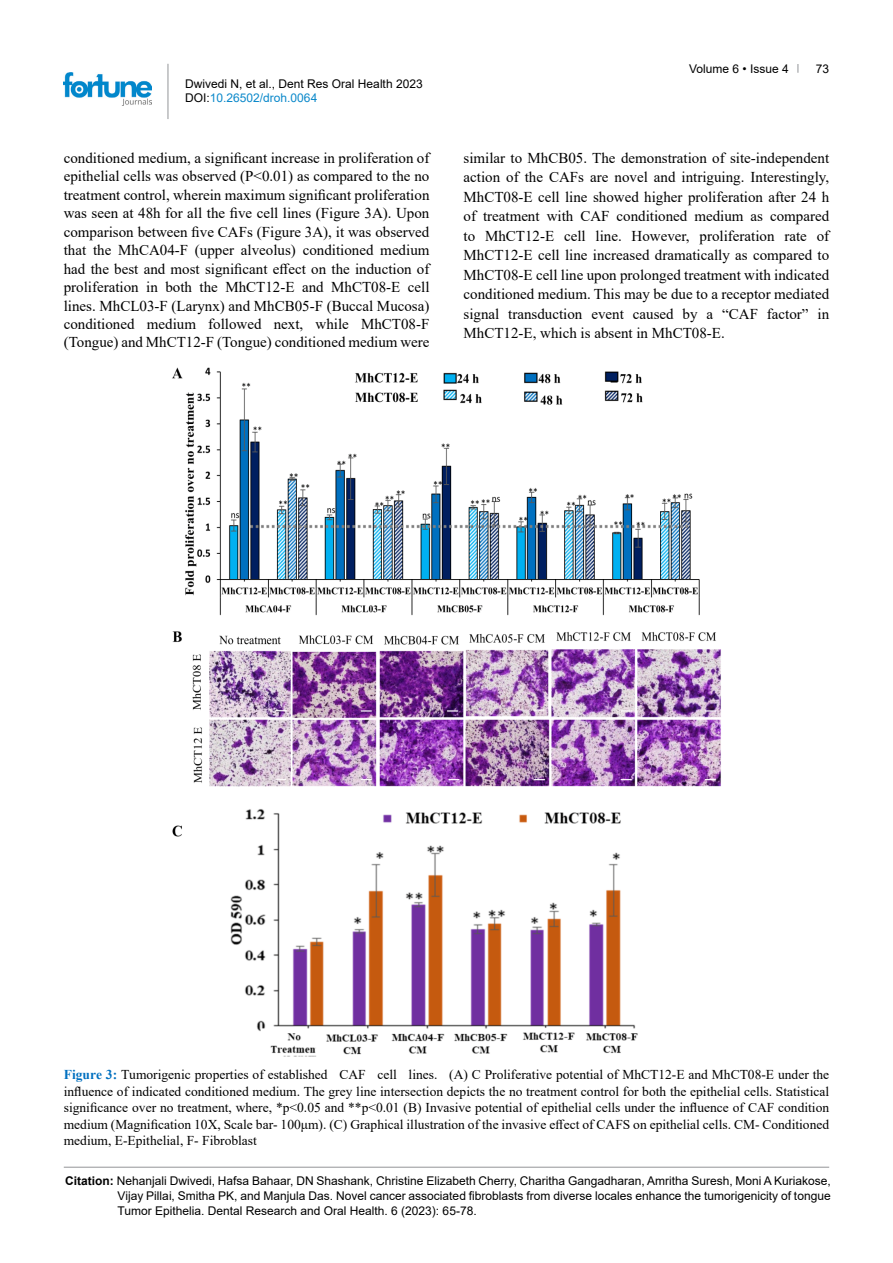
<style>
.page{position:relative;width:893px;height:1263px;background:#fff}
.page>*{position:absolute;margin:0;border:0;box-sizing:border-box;transform-origin:0 0}
.t1{font:15px/18.5px "Times New Roman";color:#000;text-align:justify}
.t2{font:13.5px/16.5px "Times New Roman";color:#000;text-align:justify}
.t3{font:12px/15px "Arial";color:#000}
.s1{color:#0a88ca}
.s2{font-weight:700;color:#0070c0}
.s3{font-weight:700}
</style>
<div class="page">
<hr style="left:168px;top:64px;width:1px;height:55px;background:#939598">
<img style="left:64px;top:72px;width:88px;height:33px">
<hr style="left:64px;top:1167px;width:765px;height:1px;background:#939598">
<img style="left:172px;top:367px;width:549px;height:690px">
<p class="t3" style="left:185px;top:76px;width:239px;line-height:14.4px">Dwivedi N, et al., Dent Res Oral Health 2023<br>DOI:<span class="s1">10.26502/droh.0064</span></p>
<p class="t3" style="left:689px;top:61px;width:101px">Volume 6 • Issue 4</p>
<p class="t3" style="left:816px;top:61px;width:15px">73</p>
<p class="t1" style="left:64px;top:148px;width:367px">conditioned medium, a significant increase in proliferation of epithelial cells was observed (P&lt;0.01) as compared to the no treatment control, wherein maximum significant proliferation was seen at 48h for all the five cell lines (Figure 3A). Upon comparison between five CAFs (Figure 3A), it was observed that the MhCA04-F (upper alveolus) conditioned medium had the best and most significant effect on the induction of proliferation in both the MhCT12-E and MhCT08-E cell lines. MhCL03-F (Larynx) and MhCB05-F (Buccal Mucosa) conditioned medium followed next, while MhCT08-F (Tongue) and MhCT12-F (Tongue) conditioned medium were</p>
<p class="t1" style="left:463px;top:148px;width:367px;line-height:19.5px">similar to MhCB05. The demonstration of site-independent action of the CAFs are novel and intriguing. Interestingly, MhCT08-E cell line showed higher proliferation after 24 h of treatment with CAF conditioned medium as compared to MhCT12-E cell line. However, proliferation rate of MhCT12-E cell line increased dramatically as compared to MhCT08-E cell line upon prolonged treatment with indicated conditioned medium. This may be due to a receptor mediated signal transduction event caused by a “CAF factor” in MhCT12-E, which is absent in MhCT08-E.</p>
<p class="t2" style="left:64px;top:1066px;width:767px"><span class="s2">Figure 3:</span> Tumorigenic properties of established CAF cell lines. (A) C Proliferative potential of MhCT12-E and MhCT08-E under the influence of indicated conditioned medium. The grey line intersection depicts the no treatment control for both the epithelial cells. Statistical significance over no treatment, where, *p&lt;0.05 and **p&lt;0.01 (B) Invasive potential of epithelial cells under the influence of CAF condition medium (Magnification 10X, Scale bar- 100μm). (C) Graphical illustration of the invasive effect of CAFS on epithelial cells. CM- Conditioned medium, E-Epithelial, F- Fibroblast</p>
<p class="t3" style="left:118px;top:1173px;width:715px;text-align:justify;text-indent:-52px"><span class="s3">Citation:</span> Nehanjali Dwivedi, Hafsa Bahaar, DN Shashank, Christine Elizabeth Cherry, Charitha Gangadharan, Amritha Suresh, Moni A Kuriakose, Vijay Pillai, Smitha PK, and Manjula Das. Novel cancer associated fibroblasts from diverse locales enhance the tumorigenicity of tongue Tumor Epithelia. Dental Research and Oral Health. 6 (2023): 65-78.</p>
</div>
